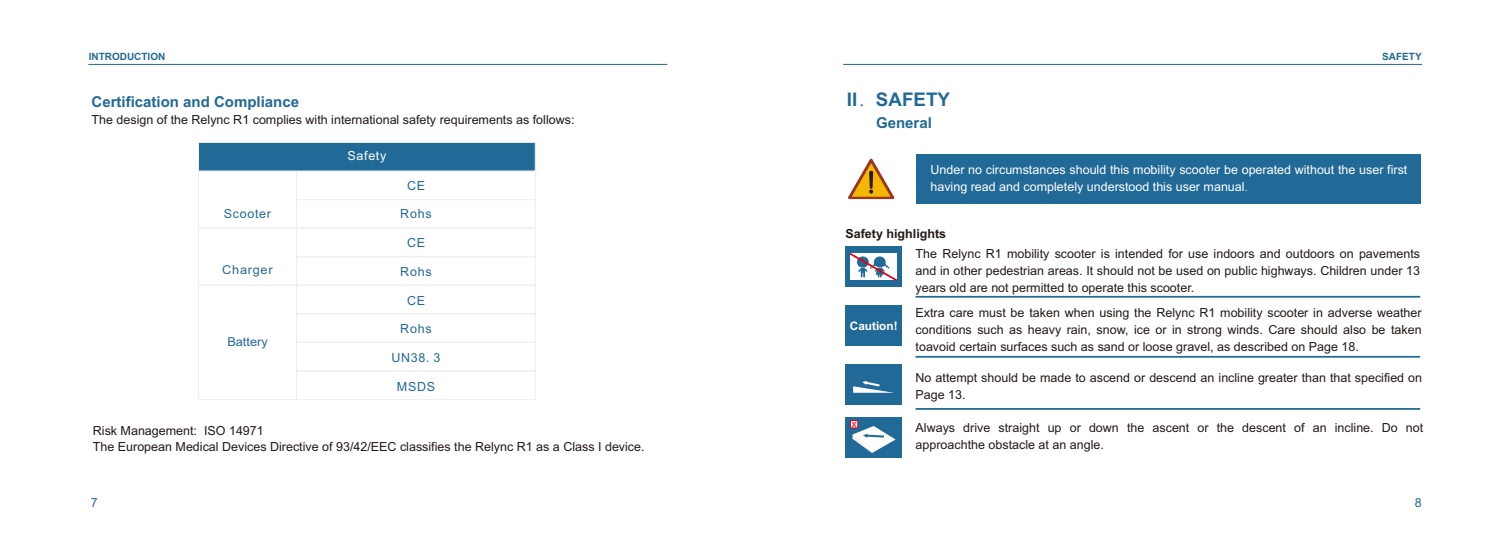
<style>
.page{position:relative;width:1510px;height:546px;background:#fff}
.page>*{position:absolute;margin:0;border:0;box-sizing:border-box;transform-origin:0 0}
.t1{font:700 18.75px "Arial";color:#216997}
.t2{font:700 15px "Arial";color:#216997}
.t3{font:12.5px/16.8px "Arial";color:#231916}
.t4{font:12.5px/16.8px "Arial";color:#fff}
.t5{font:12.5px "Arial";letter-spacing:.055em;color:#216997}
.t6{font:700 12.5px "Arial";color:#231916}
.t7{font:12.5px "Arial";color:#1f699d}
.t8{font:12.25px "Arial";color:#216997;scale:1.04 1}
.t9{font:12.25px "Arial";letter-spacing:.055em;color:#216997;scale:1.04 1}
.t10{font:700 11.75px "Arial";color:#fff}
.t11{font:700 10px "Arial";color:#216997}
.t12{font:9.75px "Arial";color:#e60013}
.s1{font-family:"Adobe Song Std";font-weight:300}
.s2{font-family:"Sim Sun"}
.s3{font-size:10px}
</style>
<div class="page">
<hr style="left:843px;top:64px;width:578px;height:1px;background:#216997">
<hr style="left:89px;top:64px;width:578px;height:1px;background:#216997">
<div style="left:198px;top:171px;width:99px;height:57px;border:1px solid #efeff0"></div>
<div style="left:198px;top:228px;width:99px;height:57px;border:1px solid #efeff0"></div>
<div style="left:296px;top:199px;width:239px;height:29px;border:1px solid #efeff0"></div>
<div style="left:198px;top:285px;width:99px;height:115px;border:1px solid #efeff0"></div>
<div style="left:296px;top:228px;width:239px;height:29px;border:1px solid #efeff0"></div>
<div style="left:296px;top:256px;width:239px;height:29px;border:1px solid #efeff0"></div>
<div style="left:296px;top:285px;width:239px;height:29px;border:1px solid #efeff0"></div>
<div style="left:296px;top:313px;width:239px;height:30px;border:1px solid #efeff0"></div>
<div style="left:296px;top:370px;width:239px;height:30px;border:1px solid #efeff0"></div>
<svg style="left:198px;top:142px;width:338px;height:30px"></svg>
<hr style="left:915px;top:296px;width:505px;height:1px;background:#216997">
<hr style="left:915px;top:356px;width:505px;height:1px;background:#216997">
<div style="left:845px;top:305px;width:56px;height:41px;background:#216997"></div>
<div style="left:845px;top:247px;width:56px;height:40px;background:#216997"></div>
<hr style="left:915px;top:408px;width:505px;height:1px;background:#216997">
<div style="left:845px;top:364px;width:56px;height:40px;background:#216997"></div>
<svg style="left:849px;top:253px;width:47px;height:27px"></svg>
<svg style="left:853px;top:381px;width:41px;height:12px"></svg>
<div style="left:845px;top:417px;width:56px;height:40px;background:#216997"></div>
<svg style="left:850px;top:420px;width:45px;height:33px"></svg>
<div style="left:916px;top:154px;width:505px;height:49px;background:#216997"></div>
<svg style="left:848px;top:158px;width:46px;height:41px"></svg>
<p class="t11" style="left:89px;top:52px;width:78px">INTRODUCTION</p>
<p class="t11" style="left:1382px;top:52px;width:41px">SAFETY</p>
<h1 class="t1" style="left:847px;top:93px;width:105px">II<span class="s1">．</span>SAFETY</h1>
<p class="t2" style="left:876px;top:117px;width:57px">General</p>
<p class="t2" style="left:91px;top:96px;width:209px">Certification and Compliance</p>
<p class="t3" style="left:91px;top:113px;width:484px">The design of the Relync R1 complies with international safety requirements as follows:</p>
<p class="t4" style="left:347px;top:148px;width:40px">Safety</p>
<p class="t5" style="left:407px;top:181px;width:20px">CE</p>
<p class="t5" style="left:400px;top:209px;width:33px">Rohs</p>
<p class="t5" style="left:407px;top:238px;width:20px">CE</p>
<p class="t5" style="left:400px;top:267px;width:33px">Rohs</p>
<p class="t5" style="left:407px;top:295px;width:20px">CE</p>
<p class="t5" style="left:400px;top:324px;width:33px">Rohs</p>
<p class="t5" style="left:391px;top:353px;width:51px">UN38<span class="s2">.</span>3</p>
<p class="t5" style="left:397px;top:382px;width:40px">MSDS</p>
<p class="t3" style="left:93px;top:423px;width:553px">Risk Management: ISO 14971<br>The European Medical Devices Directive of 93/42/EEC classifies the Relync R1 as a Class I device.</p>
<p class="t5" style="left:224px;top:209px;width:49px">Scooter</p>
<p class="t9" style="left:222px;top:265px;width:50px">Charger</p>
<p class="t8" style="left:227px;top:336px;width:40px">Battery</p>
<p class="t4" style="left:930px;top:163px;width:478px">Under no circumstances should this mobility scooter be operated without the user first having read and completely understood this user manual<span class="s3">.</span></p>
<p class="t6" style="left:845px;top:228px;width:102px">Safety highlights</p>
<p class="t10" style="left:850px;top:321px;width:49px">Caution!</p>
<p class="t12" style="left:851px;top:419px;width:6px">x</p>
<p class="t3" style="left:915px;top:246px;width:506px;text-align:justify">The Relync R1 mobility scooter is intended for use indoors and outdoors on pavements and in other pedestrian areas. It should not be used on public highways. Children under 13 years old are not permitted to operate this scooter.</p>
<p class="t3" style="left:915px;top:305px;width:507px;text-align:justify">Extra care must be taken when using the Relync R1 mobility scooter in adverse weather conditions such as heavy rain, snow, ice or in strong winds. Care should also be taken toavoid certain surfaces such as sand or loose gravel, as described on Page 18.</p>
<p class="t3" style="left:915px;top:371px;width:508px">No attempt should be made to ascend or descend an incline greater than that specified on<br>Page 13.</p>
<p class="t3" style="left:915px;top:420px;width:509px">Always drive straight up or down the ascent or the descent of an incline. Do not approachthe obstacle at an angle.</p>
<p class="t7" style="left:91px;top:497px;width:8px">7</p>
<p class="t7" style="left:1414px;top:497px;width:8px">8</p>
</div>
